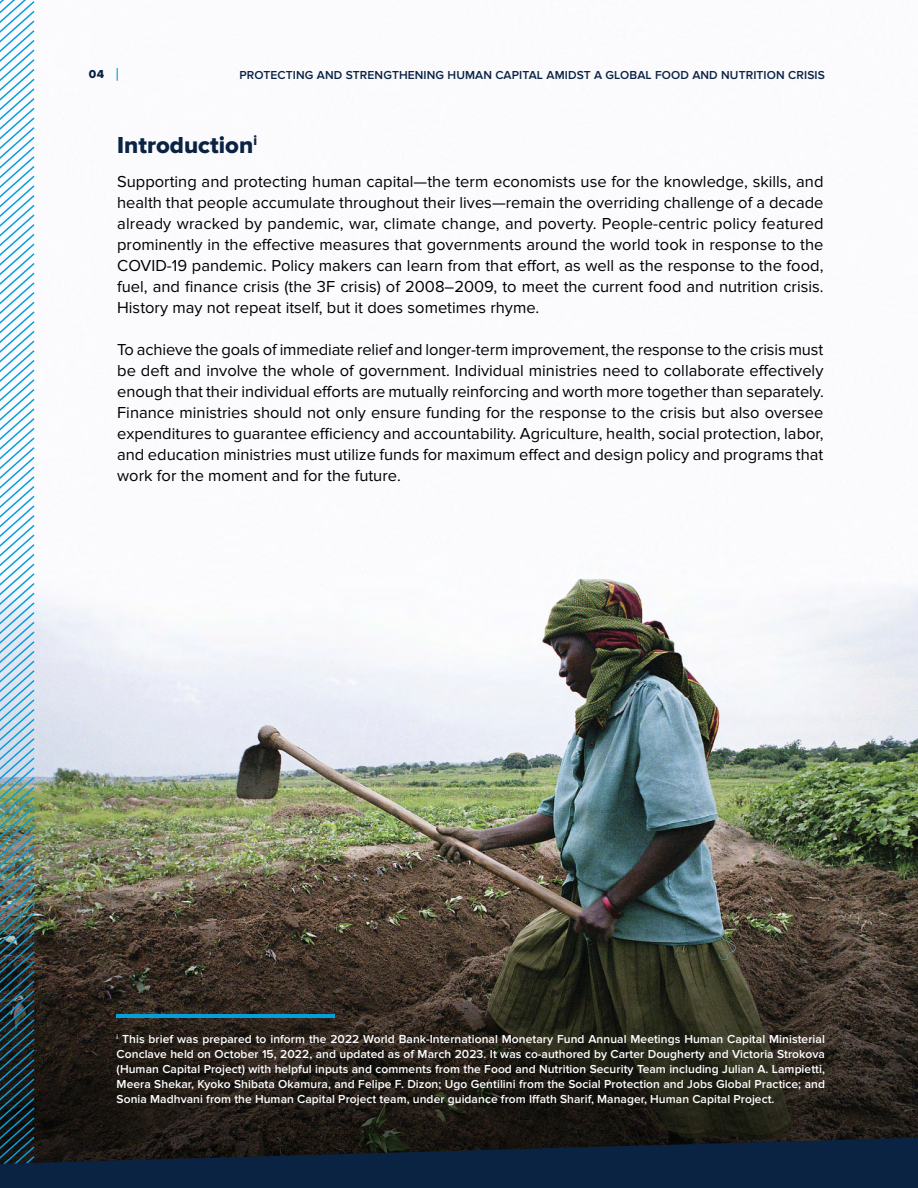
<style>
.page{position:relative;width:918px;height:1188px;background:#fff}
.page>*{position:absolute;margin:0;border:0;box-sizing:border-box;transform-origin:0 0}
.t1{font:24px "Proxima Nova Extrabld";color:#0a2343}
.t2{font:16.5px/21px "Proxima Nova";color:#000;text-align:justify}
.t3{font:600 12px/15px "Proxima Nova";letter-spacing:.005em;color:#fff;text-align:justify}
.t4{font:600 12px "Proxima Nova";letter-spacing:.01em;color:#0a2343}
.t5{font:12px "Proxima Nova Extrabld";color:#0a2343}
</style>
<div class="page">
<img style="left:34px;top:1px;width:884px;height:1137px">
<svg style="left:117px;top:68px;width:1px;height:13px"></svg>
<img style="left:0;top:0;width:34px;height:1138px">
<svg style="left:0;top:1138px;width:918px;height:50px;background:#0d2037"></svg>
<hr style="left:117px;top:1015px;width:218px;height:3px;background:#079eda">
<p class="t5" style="left:89px;top:67px;width:17px">04</p>
<p class="t4" style="left:239px;top:68px;width:587px">PROTECTING AND STRENGTHENING HUMAN CAPITAL AMIDST A GLOBAL FOOD AND NUTRITION CRISIS</p>
<h1 class="t1" style="left:117px;top:131px;width:141px">Introduction<sup>i</sup></h1>
<p class="t2" style="left:117px;top:171px;width:708px">Supporting and protecting human capital—the term economists use for the knowledge, skills, and health that people accumulate throughout their lives—remain the overriding challenge of a decade already wracked by pandemic, war, climate change, and poverty. People-centric policy featured prominently in the effective measures that governments around the world took in response to the COVID-19 pandemic. Policy makers can learn from that effort, as well as the response to the food, fuel, and finance crisis (the 3F crisis) of 2008–2009, to meet the current food and nutrition crisis.<br>History may not repeat itself, but it does sometimes rhyme.</p>
<p class="t2" style="left:117px;top:339px;width:708px">To achieve the goals of immediate relief and longer-term improvement, the response to the crisis must be deft and involve the whole of government. Individual ministries need to collaborate effectively enough that their individual efforts are mutually reinforcing and worth more together than separately.<br>Finance ministries should not only ensure funding for the response to the crisis but also oversee expenditures to guarantee efficiency and accountability. Agriculture, health, social protection, labor, and education ministries must utilize funds for maximum effect and design policy and programs that work for the moment and for the future.</p>
<p class="t3" style="left:117px;top:1031px;width:710px"><sup>i</sup> This brief was prepared to inform the 2022 World Bank-International Monetary Fund Annual Meetings Human Capital Ministerial Conclave held on October 15, 2022, and updated as of March 2023. It was co-authored by Carter Dougherty and Victoria Strokova (Human Capital Project) with helpful inputs and comments from the Food and Nutrition Security Team including Julian A. Lampietti, Meera Shekar, Kyoko Shibata Okamura, and Felipe F. Dizon; Ugo Gentilini from the Social Protection and Jobs Global Practice; and Sonia Madhvani from the Human Capital Project team, under guidance from Iffath Sharif, Manager, Human Capital Project.</p>
</div>
